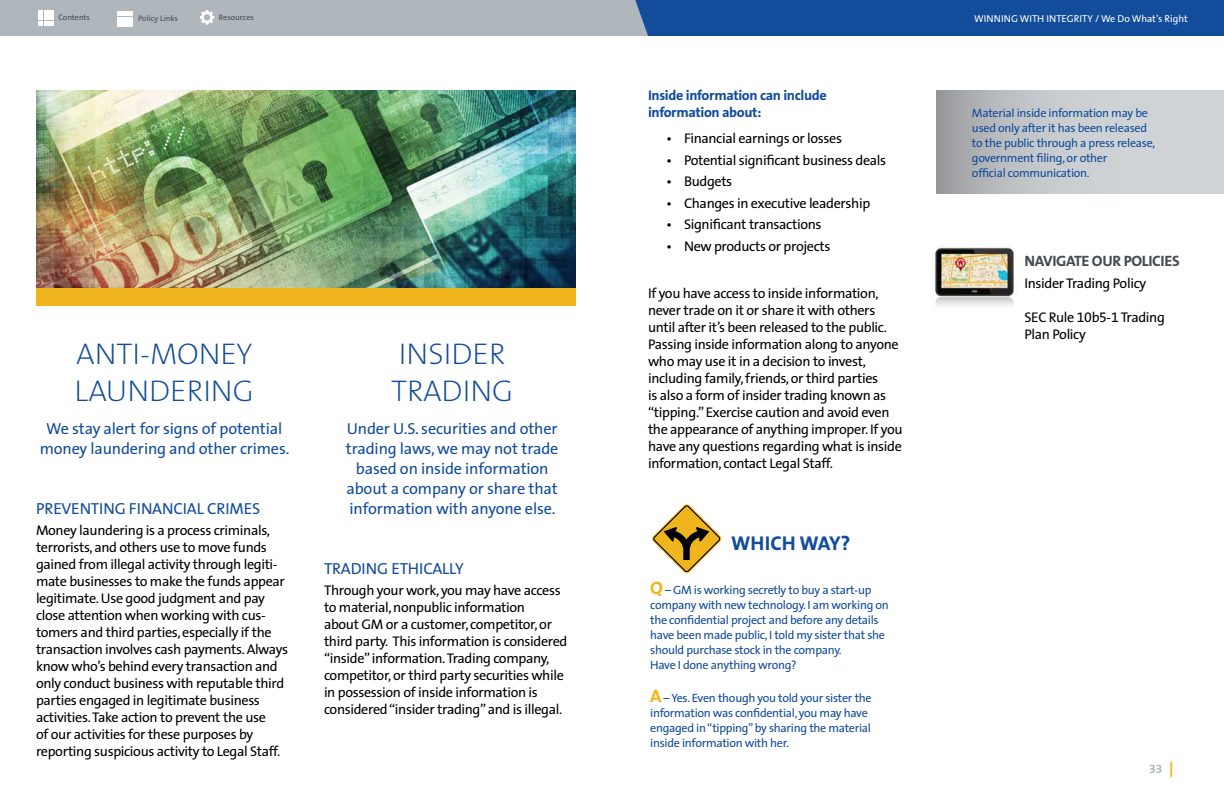
<style>
.page{position:relative;width:1224px;height:792px;background:#fff}
.page>*{position:absolute;margin:0;border:0;box-sizing:border-box;transform-origin:0 0}
.t1{font:300 30px/37px "GM Sans";color:#124c9b}
.t2{font:700 20px "GM Sans";color:#124c9b}
.t3{font:16px/20px "GM Sans";letter-spacing:-.01em;color:#124c9b;text-align:center}
.t4{font:700 15px "GM Sans";letter-spacing:-.025em;color:#474b52}
.t5{font:14px/17px "GM Sans";letter-spacing:-.025em;color:#000}
.t6{font:700 14px/17px "GM Sans";letter-spacing:-.025em;color:#124c9b}
.t7{font:12px/15px "GM Sans";letter-spacing:-.025em;color:#124c9b}
.t8{font:700 12px "GM Sans";color:#b0b7bc}
.t9{font:10px "GM Sans";color:#fff}
.t10{font:8px "GM Sans";color:#474b52}
.s1{font-weight:700;font-size:18px;color:#f0b51d}
.s2{font-size:15px;color:#f0b51d}
</style>
<div class="page">
<img style="left:36px;top:90px;width:540px;height:198px">
<div style="left:36px;top:288px;width:540px;height:18px;background:#f0b51d"></div>
<svg style="left:936px;top:90px;width:288px;height:103px;background:#c3c6c9"></svg>
<img style="left:935px;top:244px;width:81px;height:63px">
<svg style="left:652px;top:504px;width:70px;height:70px"></svg>
<div style="left:0;top:0;width:1220px;height:36px;background:#b0b7bc"></div>
<div style="left:635px;top:0;width:589px;height:36px;background:#124c9b"></div>
<svg style="left:39px;top:10px;width:14px;height:16px"></svg>
<div style="left:118px;top:11px;width:15px;height:5px;background:#fff"></div>
<hr style="left:118px;top:17px;width:15px;height:4px;background:#fff">
<div style="left:118px;top:22px;width:15px;height:5px;background:#fff"></div>
<svg style="left:200px;top:10px;width:14px;height:15px"></svg>
<p class="t10" style="left:58px;top:13px;width:33px">Contents</p>
<p class="t10" style="left:138px;top:14px;width:41px">Policy Links</p>
<p class="t10" style="left:219px;top:13px;width:36px">Resources</p>
<h1 class="t1" style="left:75px;top:335px;width:181px">ANTI-MONEY<br>LAUNDERING</h1>
<p class="t3" style="left:40px;top:419px;width:251px">We stay alert for signs of potential money laundering and other crimes.</p>
<p class="t3" style="left:36px;top:498px;width:226px">PREVENTING FINANCIAL CRIMES</p>
<p class="t5" style="left:36px;top:522px;width:254px">Money laundering is a process criminals, terrorists, and others use to move funds gained from illegal activity through legiti&shy;mate businesses to make the funds appear legitimate. Use good judgment and pay close attention when working with cus&shy;tomers and third parties, especially if the transaction involves cash payments. Always know who’s behind every transaction and only conduct business with reputable third parties engaged in legitimate business activities. Take action to prevent the use<br>of our activities for these purposes by reporting suspicious activity to Legal Staff.</p>
<h1 class="t1" style="left:391px;top:335px;width:123px">INSIDER<br>TRADING</h1>
<p class="t3" style="left:346px;top:419px;width:214px">Under U.S. securities and other trading laws, we may not trade based on inside information about a company or share that information with anyone else.</p>
<p class="t3" style="left:324px;top:558px;width:141px">TRADING ETHICALLY</p>
<p class="t5" style="left:324px;top:582px;width:245px">Through your work, you may have access to material, nonpublic information<br>about GM or a customer, competitor, or third party. This information is considered “inside” information. Trading company, competitor, or third party securities while in possession of inside information is considered “insider trading” and is illegal.</p>
<p class="t6" style="left:648px;top:87px;width:180px">Inside information can include information about:</p>
<p class="t5" style="left:666px;top:130px;width:178px">• Financial earnings or losses</p>
<p class="t5" style="left:666px;top:152px;width:222px">• Potential significant business deals</p>
<p class="t5" style="left:666px;top:173px;width:68px">• Budgets</p>
<p class="t5" style="left:666px;top:195px;width:206px">• Changes in executive leadership</p>
<p class="t5" style="left:666px;top:216px;width:157px">• Significant transactions</p>
<p class="t5" style="left:666px;top:238px;width:166px">• New products or projects</p>
<p class="t5" style="left:648px;top:285px;width:256px">If you have access to inside information, never trade on it or share it with others until after it’s been released to the public.<br>Passing inside information along to anyone who may use it in a decision to invest, including family, friends, or third parties<br>is also a form of insider trading known as “tipping.” Exercise caution and avoid even the appearance of anything improper. If you have any questions regarding what is inside information, contact Legal Staff.</p>
<h2 class="t2" style="left:731px;top:531px;width:121px">WHICH WAY?</h2>
<p class="t7" style="left:650px;top:582px;width:240px"><span class="s1">Q</span> – GM is working secretly to buy a start-up company with new technology. I am working on the confidential project and before any details have been made public, I told my sister that she should purchase stock in the company.<br>Have I done anything wrong?</p>
<p class="t7" style="left:650px;top:690px;width:223px"><span class="s1">A</span> – Yes. Even though you told your sister the information was confidential, you may have engaged in “tipping” by sharing the material inside information with her.</p>
<p class="t9" style="left:974px;top:12px;width:215px">WINNING WITH INTEGRITY / We Do What’s Right</p>
<p class="t7" style="left:972px;top:105px;width:185px">Material inside information may be used only after it has been released to the public through a press release, government filing, or other<br>official communication.</p>
<p class="t4" style="left:1025px;top:252px;width:157px">NAVIGATE OUR POLICIES</p>
<p class="t5" style="left:1025px;top:275px;width:123px">Insider Trading Policy</p>
<p class="t5" style="left:1025px;top:309px;width:142px">SEC Rule 10b5-1 Trading<br>Plan Policy</p>
<p class="t8" style="left:1149px;top:762px;width:26px">33 <span class="s2">|</span></p>
</div>
